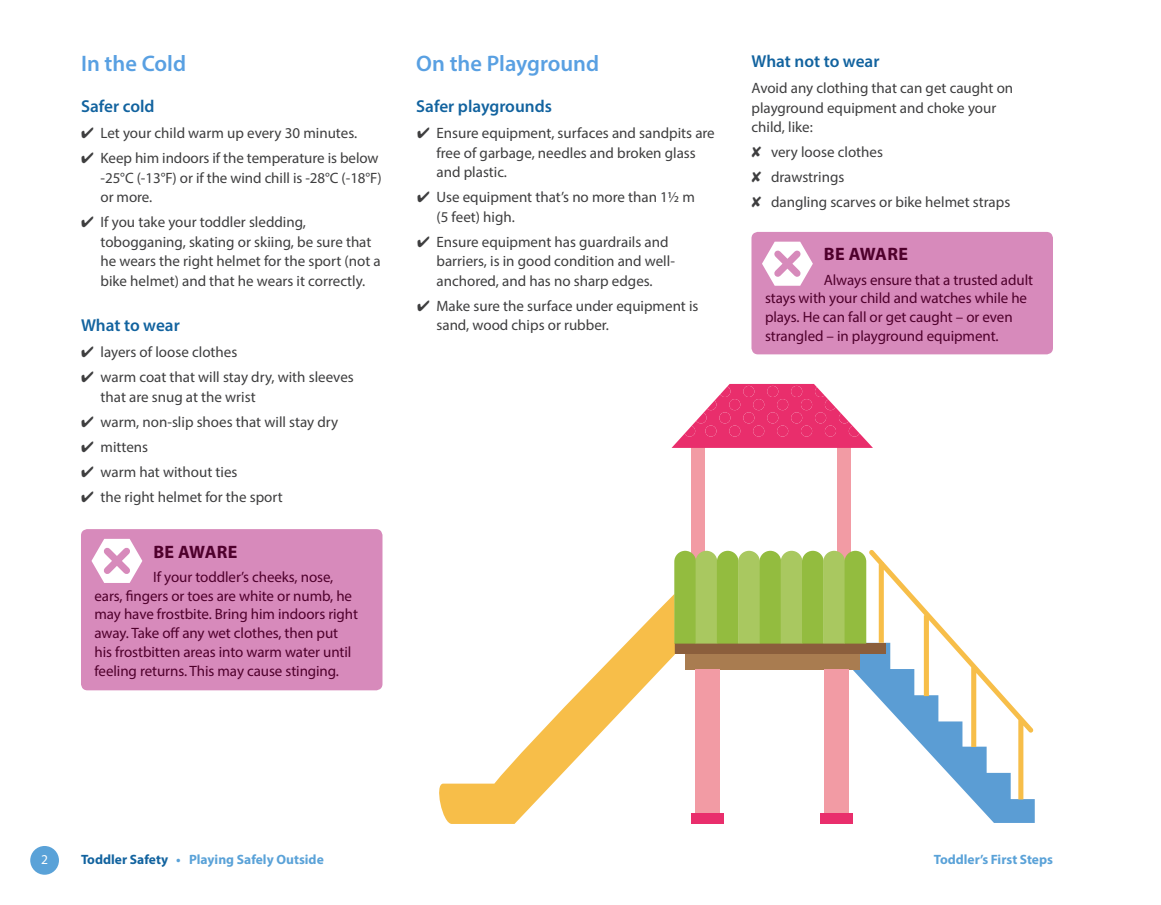
<style>
.page{position:relative;width:1161px;height:905px;background:#fff}
.page>*{position:absolute;margin:0;border:0;box-sizing:border-box;transform-origin:0 0}
.t1{font:600 22.5px "Myriad Pro";color:#59a0e2}
.t2{font:700 18px "Myriad Pro";letter-spacing:.02em;color:#4f002c}
.t3{font:600 17.25px "Myriad Pro";color:#12639f}
.t4{font:15px/19.5px "Myriad Pro";color:#3e3e3f}
.t5{font:15px/18.8px "Myriad Pro";letter-spacing:-.005em;color:#4f002c}
.t6{font:700 13.5px "Myriad Pro";color:#5aa2d8}
.t7{font:13.5px "Myriad Pro";color:#fff}
.s1{color:#12639f}
</style>
<div class="page">
<div style="left:30px;top:846px;width:29px;height:28px;background:#5aa2d8;border-radius:50%"></div>
<div style="left:691px;top:445px;width:13px;height:198px;background:#f29ba4"></div>
<div style="left:838px;top:445px;width:13px;height:198px;background:#f29ba4"></div>
<div style="left:691px;top:813px;width:33px;height:11px;background:#e92e6c"></div>
<div style="left:820px;top:813px;width:33px;height:11px;background:#e92e6c"></div>
<svg style="left:439px;top:594px;width:235px;height:230px"></svg>
<svg style="left:674px;top:549px;width:361px;height:273px"></svg>
<svg style="left:672px;top:384px;width:201px;height:64px"></svg>
<div style="left:81px;top:529px;width:301px;height:161px;background:#d78abb;border-radius:6px"></div>
<svg style="left:91px;top:539px;width:51px;height:44px"></svg>
<div style="left:751px;top:232px;width:302px;height:122px;background:#d78abb;border-radius:6px"></div>
<svg style="left:762px;top:242px;width:51px;height:44px"></svg>
<h1 class="t1" style="left:81px;top:49px;width:107px">In the Cold</h1>
<p class="t3" style="left:81px;top:95px;width:75px">Safer cold</p>
<p class="t4" style="left:81px;top:123px;width:278px">✔ Let your child warm up every 30 minutes.</p>
<p class="t4" style="left:101px;top:148px;width:283px;text-indent:-20px">✔ Keep him indoors if the temperature is below -25°C (-13°F) or if the wind chill is -28°C (-18°F) or more.</p>
<p class="t4" style="left:101px;top:212px;width:282px;text-indent:-20px">✔ If you take your toddler sledding, tobogganing, skating or skiing, be sure that he wears the right helmet for the sport (not a bike helmet) and that he wears it correctly.</p>
<p class="t3" style="left:81px;top:314px;width:100px">What to wear</p>
<p class="t4" style="left:81px;top:342px;width:158px">✔ layers of loose clothes</p>
<p class="t4" style="left:101px;top:367px;width:255px;text-indent:-20px">✔ warm coat that will stay dry, with sleeves that are snug at the wrist</p>
<p class="t4" style="left:81px;top:412px;width:259px">✔ warm, non-slip shoes that will stay dry</p>
<p class="t4" style="left:81px;top:436px;width:69px">✔ mittens</p>
<p class="t4" style="left:81px;top:461px;width:158px">✔ warm hat without ties</p>
<p class="t4" style="left:81px;top:486px;width:203px">✔ the right helmet for the sport</p>
<p class="t2" style="left:153px;top:540px;width:86px">BE AWARE</p>
<p class="t5" style="left:95px;top:567px;width:265px;text-indent:59px">If your toddler’s cheeks, nose, ears, fingers or toes are white or numb, he may have frostbite. Bring him indoors right away. Take off any wet clothes, then put his frostbitten areas into warm water until feeling returns. This may cause stinging.</p>
<h1 class="t1" style="left:416px;top:49px;width:184px">On the Playground</h1>
<p class="t3" style="left:416px;top:95px;width:137px">Safer playgrounds</p>
<p class="t4" style="left:436px;top:123px;width:280px;text-indent:-20px">✔ Ensure equipment, surfaces and sandpits are free of garbage, needles and broken glass and plastic.</p>
<p class="t4" style="left:436px;top:187px;width:260px;text-indent:-20px">✔ Use equipment that’s no more than 1½ m (5 feet) high.</p>
<p class="t4" style="left:436px;top:232px;width:240px;text-indent:-20px">✔ Ensure equipment has guardrails and barriers, is in good condition and well&shy;anchored, and has no sharp edges.</p>
<p class="t4" style="left:436px;top:296px;width:264px;text-indent:-20px">✔ Make sure the surface under equipment is sand, wood chips or rubber.</p>
<p class="t3" style="left:752px;top:50px;width:129px">What not to wear</p>
<p class="t4" style="left:752px;top:78px;width:263px">Avoid any clothing that can get caught on playground equipment and choke your child, like:</p>
<p class="t4" style="left:752px;top:139px;width:260px;line-height:24.9px">✘ very loose clothes<br>✘ drawstrings<br>✘ dangling scarves or bike helmet straps</p>
<p class="t2" style="left:824px;top:242px;width:86px">BE AWARE</p>
<p class="t5" style="left:765px;top:270px;width:270px;text-indent:59px">Always ensure that a trusted adult stays with your child and watches while he plays. He can fall or get caught – or even strangled – in playground equipment.</p>
<p class="t7" style="left:41px;top:851px;width:8px">2</p>
<p class="t6" style="left:81px;top:851px;width:244px"><span class="s1">Toddler Safety</span> • Playing Safely Outside</p>
<p class="t6" style="left:934px;top:851px;width:121px">Toddler’s First Steps</p>
</div>
